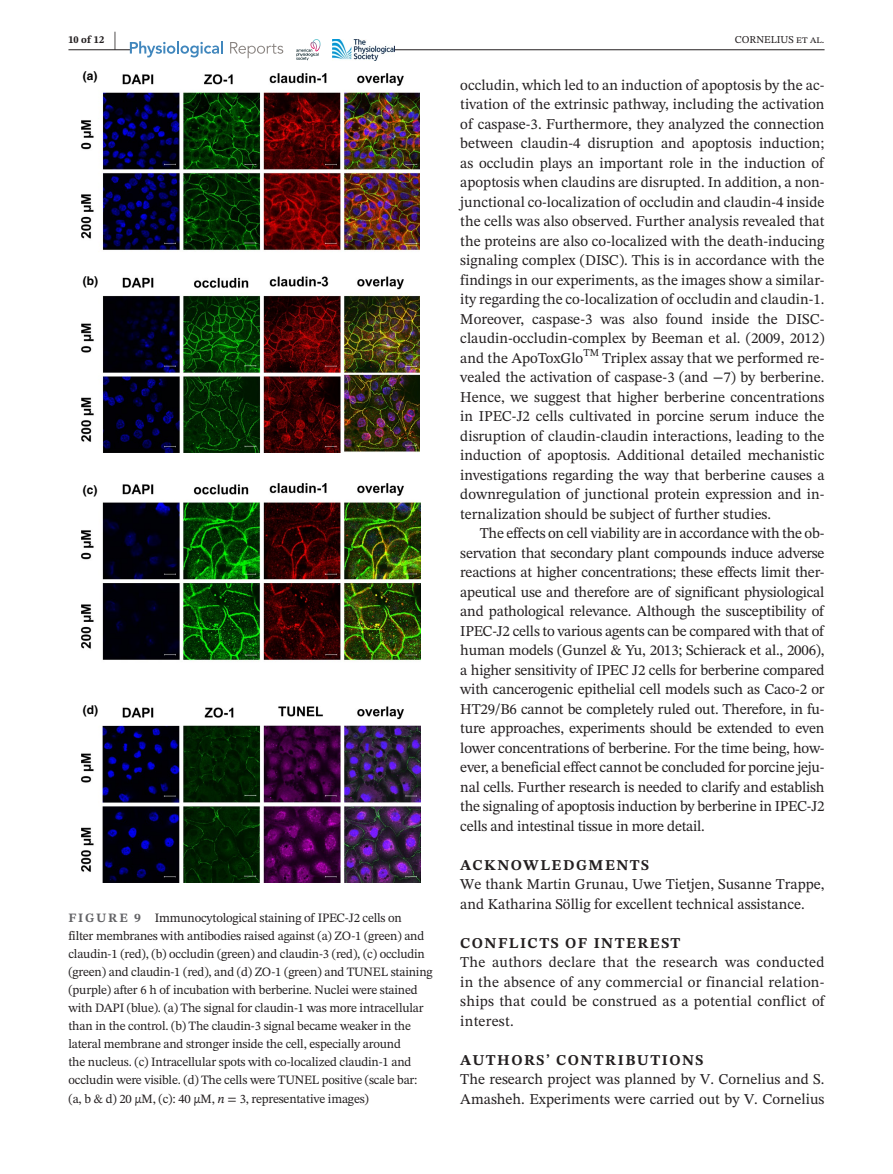
<style>
.page{position:relative;width:893px;height:1174px;background:#fff}
.page>*{position:absolute;margin:0;border:0;box-sizing:border-box;transform-origin:0 0}
.t1{font:15px/19.5px "STIX Two Text";color:#231f20;text-align:justify}
.t2{font:700 15px "STIX Two Text";letter-spacing:.1em;color:#231f20}
.t3{font:12.75px/18px "STIX Two Text";letter-spacing:-.015em;color:#231f20}
.t4{font:700 12px "Helvetica";color:#000}
.t5{font:10.5px "STIX Two Text";color:#231f20}
.t6{font:700 10.5px "STIX Two Text";color:#231f20}
.s1{font-size:21px}
.s2{font-weight:700;color:#636366}
.s3{font-style:italic}
</style>
<div class="page">
<hr style="left:68px;top:49px;width:756px;height:1px;background:#231f20">
<div style="left:130px;top:39px;width:264px;height:21px;background:#fff"></div>
<svg style="left:296px;top:39px;width:24px;height:21px"></svg>
<img style="left:333px;top:39px;width:61px;height:21px">
<svg style="left:130px;top:41px;width:93px;height:16px"></svg>
<svg style="left:230px;top:42px;width:53px;height:16px"></svg>
<img style="left:81px;top:74px;width:339px;height:378px">
<img style="left:81px;top:484px;width:339px;height:398px">
<p class="t6" style="left:68px;top:32px;width:50px">10 of 12 <span class="s1">|</span></p>
<p class="t5" style="left:735px;top:32px;width:91px">CORNELIUS et al.</p>
<p class="t1" style="left:460px;top:75px;width:366px">occludin, which led to an induction of apoptosis by the ac&shy;tivation of the extrinsic pathway, including the activation of caspase-3. Furthermore, they analyzed the connection between claudin-4 disruption and apoptosis induction; as occludin plays an important role in the induction of apoptosis when claudins are disrupted. In addition, a non&shy;junctional co-localization of occludin and claudin-4 inside the cells was also observed. Further analysis revealed that the proteins are also co-localized with the death-inducing signaling complex (DISC). This is in accordance with the findings in our experiments, as the images show a similar&shy;ity regarding the co-localization of occludin and claudin-1.<br>Moreover, caspase-3 was also found inside the DISC&shy;claudin-occludin-complex by Beeman et al. (2009, 2012) and the ApoToxGlo</p>
<p class="t4" style="left:83px;top:69px;width:16px">(a)</p>
<p class="t4" style="left:83px;top:273px;width:17px">(b)</p>
<p class="t5" style="left:583px;top:345px;width:17px">TM</p>
<p class="t1" style="left:460px;top:348px;width:366px;text-indent:142px">Triplex assay that we performed re&shy;vealed the activation of caspase-3 (and −7) by berberine.<br>Hence, we suggest that higher berberine concentrations in IPEC-J2 cells cultivated in porcine serum induce the disruption of claudin-claudin interactions, leading to the induction of apoptosis. Additional detailed mechanistic investigations regarding the way that berberine causes a downregulation of junctional protein expression and in&shy;ternalization should be subject of further studies.</p>
<p class="t1" style="left:460px;top:523px;width:366px;text-indent:20px">The effects on cell viability are in accordance with the ob&shy;servation that secondary plant compounds induce adverse reactions at higher concentrations; these effects limit ther&shy;apeutical use and therefore are of significant physiological and pathological relevance. Although the susceptibility of IPEC-J2 cells to various agents can be compared with that of human models (Gunzel &amp; Yu, 2013; Schierack et al., 2006), a higher sensitivity of IPEC J2 cells for berberine compared with cancerogenic epithelial cell models such as Caco-2 or HT29/B6 cannot be completely ruled out. Therefore, in fu&shy;ture approaches, experiments should be extended to even lower concentrations of berberine. For the time being, how&shy;ever, a beneficial effect cannot be concluded for porcine jeju&shy;nal cells. Further research is needed to clarify and establish the signaling of apoptosis induction by berberine in IPEC-J2 cells and intestinal tissue in more detail.</p>
<p class="t2" style="left:460px;top:854px;width:190px">ACKNOWLEDGMENTS</p>
<p class="t1" style="left:460px;top:874px;width:366px">We thank Martin Grunau, Uwe Tietjen, Susanne Trappe, and Katharina Söllig for excellent technical assistance.</p>
<p class="t2" style="left:460px;top:932px;width:222px">CONFLICTS OF INTEREST</p>
<p class="t1" style="left:460px;top:952px;width:366px">The authors declare that the research was conducted in the absence of any commercial or financial relation&shy;ships that could be construed as a potential conflict of interest.</p>
<p class="t2" style="left:460px;top:1049px;width:245px">AUTHORS’ CONTRIBUTIONS</p>
<p class="t1" style="left:460px;top:1069px;width:366px">The research project was planned by V. Cornelius and S.<br>Amasheh. Experiments were carried out by V. Cornelius</p>
<p class="t4" style="left:83px;top:482px;width:16px">(c)</p>
<p class="t4" style="left:83px;top:703px;width:17px">(d)</p>
<p class="t3" style="left:68px;top:909px;width:366px"><span class="s2">F I G U RE 9</span> Immunocytological staining of IPEC-J2 cells on<br>filter membranes with antibodies raised against (a) ZO-1 (green) and claudin-1 (red), (b) occludin (green) and claudin-3 (red), (c) occludin (green) and claudin-1 (red), and (d) ZO-1 (green) and TUNEL staining (purple) after 6 h of incubation with berberine. Nuclei were stained with DAPI (blue). (a) The signal for claudin-1 was more intracellular than in the control. (b) The claudin-3 signal became weaker in the lateral membrane and stronger inside the cell, especially around<br>the nucleus. (c) Intracellular spots with co-localized claudin-1 and occludin were visible. (d) The cells were TUNEL positive (scale bar: (a, b &amp; d) 20 µM, (c): 40 µM, <span class="s3">n</span> = 3, representative images)</p>
</div>
